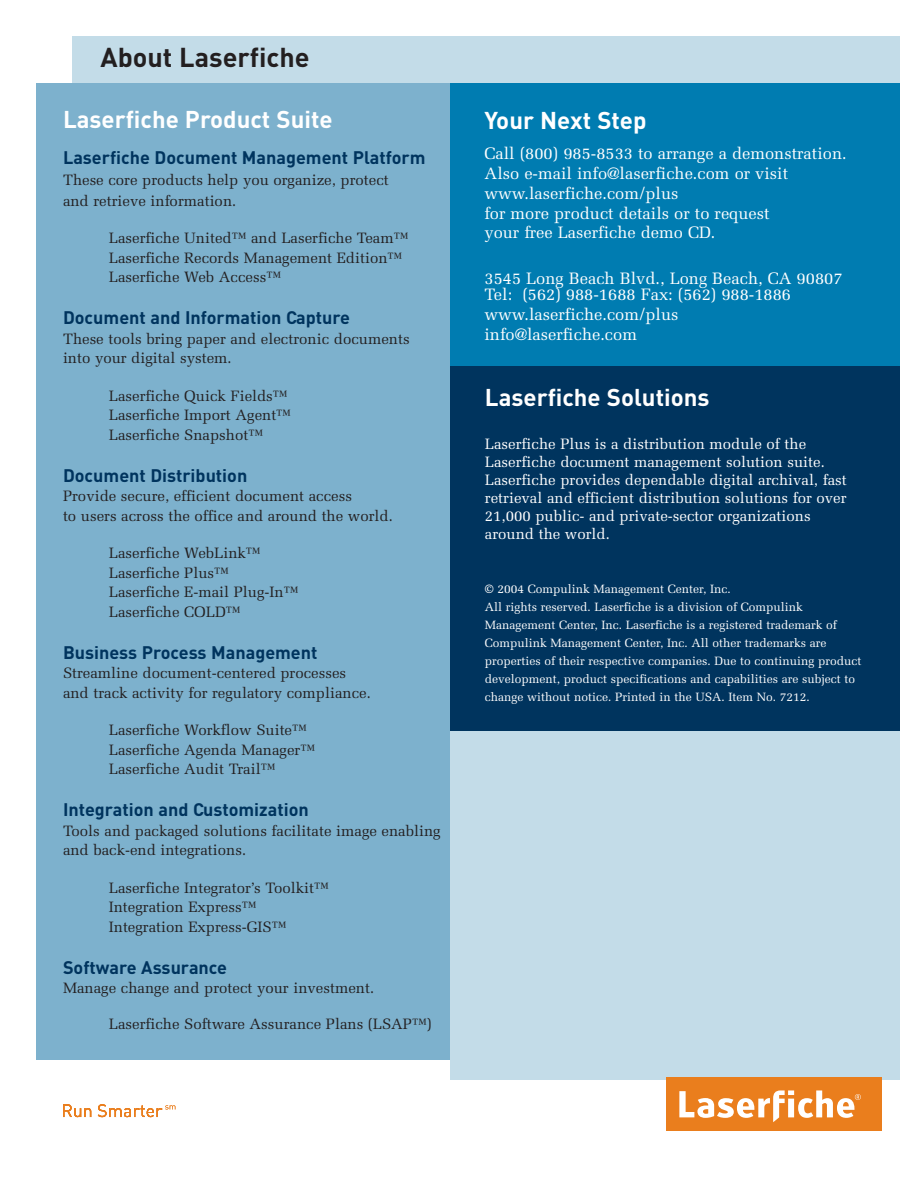
<style>
.page{position:relative;width:918px;height:1188px;background:#fff}
.page>*{position:absolute;margin:0;border:0;box-sizing:border-box;transform-origin:0 0}
.t1{font:700 27px "DIN";color:#231f20}
.t2{font:700 24px "DIN";color:#fff}
.t3{font:700 18px "DIN";color:#00345e}
.t4{font:16.5px/19.8px "Melior";color:#fff}
.t5{font:15px/19.5px "Melior";color:#231f20}
.t6{font:15px/18px "Melior";color:#fff}
.t7{font:12px/18px "Melior";color:#fff}
</style>
<div class="page">
<div style="left:72px;top:36px;width:828px;height:47px;background:#c3dce8"></div>
<div style="left:36px;top:83px;width:414px;height:976px;background:#7db1cd"></div>
<div style="left:450px;top:83px;width:450px;height:283px;background:#007cb1"></div>
<div style="left:450px;top:366px;width:450px;height:366px;background:#00345e"></div>
<div style="left:450px;top:732px;width:450px;height:348px;background:#c3dce8"></div>
<div style="left:666px;top:1077px;width:215px;height:54px;background:#ea7e1d"></div>
<svg style="left:679px;top:1090px;width:182px;height:32px"></svg>
<svg style="left:63px;top:1104px;width:28px;height:13px"></svg>
<svg style="left:98px;top:1104px;width:77px;height:13px"></svg>
<h1 class="t1" style="left:100px;top:41px;width:211px">About Laserfiche</h1>
<h2 class="t2" style="left:63px;top:105px;width:271px">Laserfiche Product Suite</h2>
<p class="t3" style="left:63px;top:146px;width:364px">Laserfiche Document Management Platform</p>
<p class="t5" style="left:63px;top:169px;width:327px;line-height:21px">These core products help you organize, protect and retrieve information.</p>
<p class="t5" style="left:109px;top:228px;width:301px">Laserfiche United™ and Laserfiche Team™<br>Laserfiche Records Management Edition™<br>Laserfiche Web Access™</p>
<p class="t3" style="left:63px;top:307px;width:289px">Document and Information Capture</p>
<p class="t5" style="left:63px;top:329px;width:348px">These tools bring paper and electronic documents into your digital system.</p>
<p class="t5" style="left:109px;top:386px;width:184px">Laserfiche Quick Fields™<br>Laserfiche Import Agent™<br>Laserfiche Snapshot™</p>
<p class="t3" style="left:63px;top:464px;width:186px">Document Distribution</p>
<p class="t5" style="left:63px;top:486px;width:331px">Provide secure, efficient document access<br>to users across the office and around the world.</p>
<p class="t5" style="left:109px;top:543px;width:191px">Laserfiche WebLink™<br>Laserfiche Plus™<br>Laserfiche E-mail Plug-In™<br>Laserfiche COLD™</p>
<p class="t3" style="left:63px;top:641px;width:256px">Business Process Management</p>
<p class="t5" style="left:63px;top:663px;width:309px">Streamline document-centered processes and track activity for regulatory compliance.</p>
<p class="t5" style="left:109px;top:720px;width:208px">Laserfiche Workflow Suite™<br>Laserfiche Agenda Manager™<br>Laserfiche Audit Trail™</p>
<p class="t3" style="left:63px;top:799px;width:247px">Integration and Customization</p>
<p class="t5" style="left:63px;top:821px;width:379px">Tools and packaged solutions facilitate image enabling and back-end integrations.</p>
<p class="t5" style="left:109px;top:878px;width:221px">Laserfiche Integrator’s Toolkit™<br>Integration Express™<br>Integration Express-GIS™</p>
<p class="t3" style="left:63px;top:956px;width:166px">Software Assurance</p>
<p class="t5" style="left:63px;top:978px;width:313px">Manage change and protect your investment.</p>
<p class="t5" style="left:109px;top:1014px;width:324px">Laserfiche Software Assurance Plans (LSAP™)</p>
<h2 class="t2" style="left:484px;top:106px;width:164px">Your Next Step</h2>
<p class="t4" style="left:484px;top:144px;width:364px">Call (800) 985-8533 to arrange a demonstration.<br>Also e-mail info@laserfiche.com or visit www.laserfiche.com/plus<br>for more product details or to request<br>your free Laserfiche demo CD.</p>
<p class="t4" style="left:484px;top:270px;width:360px;line-height:16.5px">3545 Long Beach Blvd., Long Beach, CA 90807<br>Tel: (562) 988-1688 Fax: (562) 988-1886</p>
<p class="t4" style="left:484px;top:304px;width:196px">www.laserfiche.com/plus info@laserfiche.com</p>
<h2 class="t2" style="left:485px;top:383px;width:226px">Laserfiche Solutions</h2>
<p class="t6" style="left:485px;top:435px;width:363px">Laserfiche Plus is a distribution module of the Laserfiche document management solution suite.<br>Laserfiche provides dependable digital archival, fast retrieval and efficient distribution solutions for over 21,000 public- and private-sector organizations around the world.</p>
<p class="t7" style="left:485px;top:580px;width:378px">© 2004 Compulink Management Center, Inc.<br>All rights reserved. Laserfiche is a division of Compulink Management Center, Inc. Laserfiche is a registered trademark of Compulink Management Center, Inc. All other trademarks are properties of their respective companies. Due to continuing product development, product specifications and capabilities are subject to change without notice. Printed in the USA. Item No. 7212.</p>
</div>
